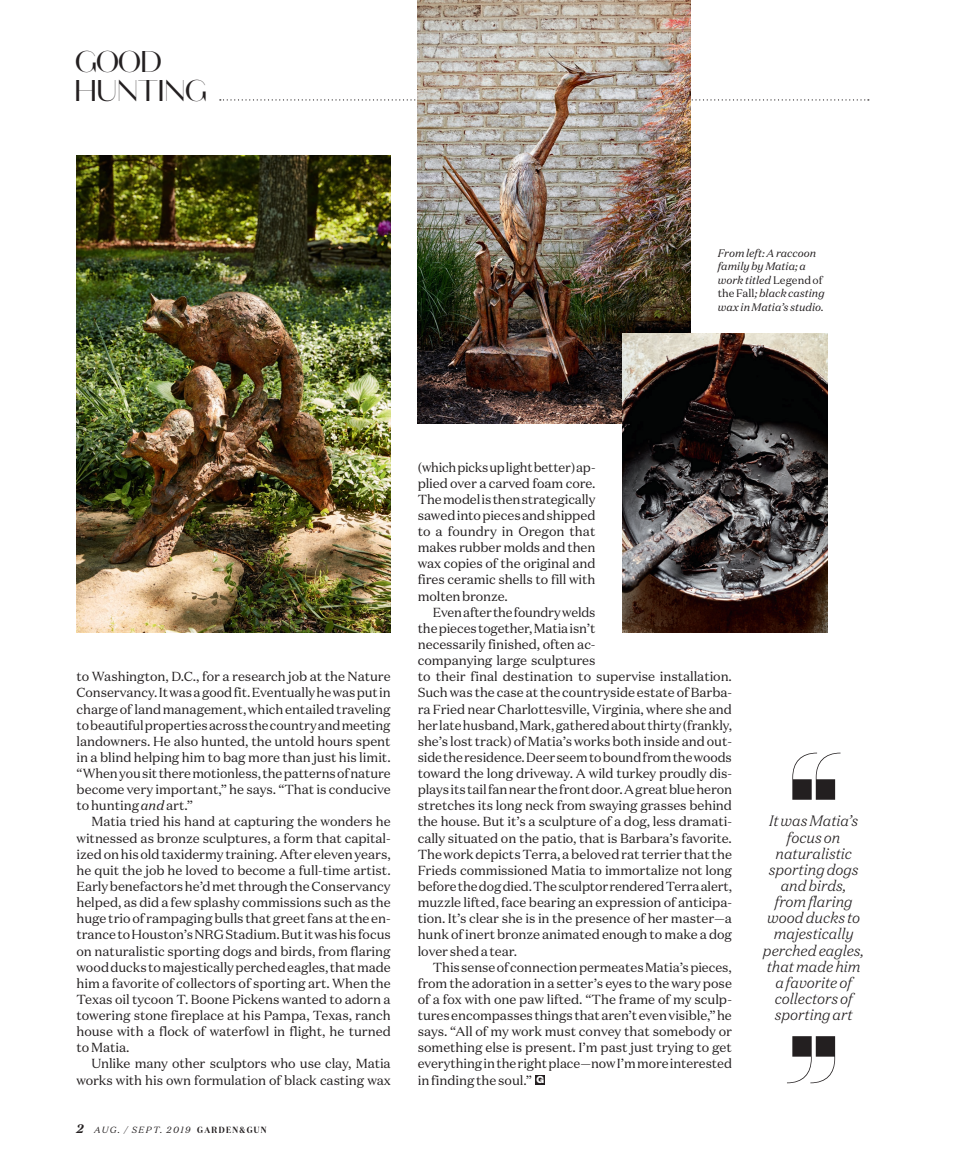
<style>
.page{position:relative;width:972px;height:1175px;background:#fff}
.page>*{position:absolute;margin:0;border:0;box-sizing:border-box;transform-origin:0 0}
.Slug_-_left_page{font:30px "Domaine Sans Display";letter-spacing:-.04em;color:#231f20}
.Pullquote{font:italic 300 15px/16.2px "Domaine Text";letter-spacing:-.005em;color:#231f20;text-align:center}
.Body_copy{font:13.2px/16.2px "Domaine Text";letter-spacing:-.005em;color:#231f20;text-align:justify}
.t1{font:700 11.1px "Founders Grotesk";color:#fff}
.Caption_-Left_justif{font:italic 10.8px/13.4px "Domaine Text";color:#231f20}
.t2{font:italic 9px "Domaine Text";letter-spacing:.15em;color:#231f20}
.s1{font-style:normal}
.s2{font-style:italic}
.s3{font-weight:700;font-size:12.3px}
.s4{font-family:"Domaine Display Narrow";font-weight:600;font-style:normal}
</style>
<div class="page">
<div style="left:535px;top:1074px;width:10px;height:10px;background:#231f20"></div>
<img style="left:76px;top:156px;width:315px;height:477px">
<svg style="left:787px;top:1036px;width:48px;height:47px"></svg>
<svg style="left:792px;top:752px;width:49px;height:47px"></svg>
<svg style="left:220px;top:99px;width:649px;height:1px"></svg>
<img style="left:418px;top:0;width:273px;height:423px">
<img style="left:622px;top:333px;width:205px;height:300px">
<p class="Slug_-_left_page" style="left:75px;top:43px;width:88px">GOOD</p>
<p class="Slug_-_left_page" style="left:74px;top:72px;width:135px">HUNTING</p>
<p class="Caption_-Left_justif" style="left:718px;top:246px;width:108px">From left: A raccoon family by Matia; a work titled <span class="s1">Legend of the Fall</span>; black casting wax in Matia’s studio.</p>
<p class="Body_copy" style="left:76px;top:668px;width:316px">to Washington, D.C., for a research job at the Nature Conservancy. It was a good fit. Eventually he was put in charge of land management, which entailed traveling to beautiful properties across the country and meeting landowners. He also hunted, the untold hours spent in a blind helping him to bag more than just his limit. “When you sit there motionless, the patterns of nature become very important,” he says. “That is conducive to hunting <span class="s2">and</span> art.”</p>
<p class="Body_copy" style="left:76px;top:813px;width:316px;text-indent:15px">Matia tried his hand at capturing the wonders he witnessed as bronze sculptures, a form that capital&shy;ized on his old taxidermy training. After eleven years, he quit the job he loved to become a full-time artist.<br>Early benefactors he’d met through the Conservancy helped, as did a few splashy commissions such as the huge trio of rampaging bulls that greet fans at the en&shy;trance to Houston’s NRG Stadium. But it was his focus on naturalistic sporting dogs and birds, from flaring wood ducks to majestically perched eagles, that made him a favorite of collectors of sporting art. When the Texas oil tycoon T. Boone Pickens wanted to adorn a towering stone fireplace at his Pampa, Texas, ranch house with a flock of waterfowl in flight, he turned to Matia.</p>
<p class="Body_copy" style="left:76px;top:1055px;width:316px;text-align:right">Unlike many other sculptors who use clay, Matia works with his own formulation of black casting wax</p>
<p class="t2" style="left:76px;top:1124px;width:192px"><span class="s3">2</span> AUG. / SEPT. 2019 <span class="s4">GARDEN&amp;GUN</span></p>
<p class="Body_copy" style="left:418px;top:458px;width:179px">(which picks up light better) ap&shy;plied over a carved foam core.<br>The model is then strategically sawed into pieces and shipped to a foundry in Oregon that makes rubber molds and then wax copies of the original and fires ceramic shells to fill with molten bronze.</p>
<p class="Body_copy" style="left:418px;top:604px;width:316px;text-align:left;text-indent:15px">Even after the foundry welds<br>the pieces together, Matia isn’t<br>necessarily finished, often ac-<br>companying large sculptures<br>to their final destination to supervise installation.<br>Such was the case at the countryside estate of Barba&shy;ra Fried near Charlottesville, Virginia, where she and her late husband, Mark, gathered about thirty (frankly, she’s lost track) of Matia’s works both inside and out&shy;side the residence. Deer seem to bound from the woods toward the long driveway. A wild turkey proudly dis&shy;plays its tail fan near the front door. A great blue heron stretches its long neck from swaying grasses behind the house. But it’s a sculpture of a dog, less dramati&shy;cally situated on the patio, that is Barbara’s favorite.<br>The work depicts Terra, a beloved rat terrier that the Frieds commissioned Matia to immortalize not long before the dog died. The sculptor rendered Terra alert, muzzle lifted, face bearing an expression of anticipa&shy;tion. It’s clear she is in the presence of her master—a hunk of inert bronze animated enough to make a dog lover shed a tear.</p>
<p class="Body_copy" style="left:418px;top:958px;width:316px;text-indent:15px">This sense of connection permeates Matia’s pieces, from the adoration in a setter’s eyes to the wary pose of a fox with one paw lifted. “The frame of my sculp&shy;tures encompasses things that aren’t even visible,” he says. “All of my work must convey that somebody or something else is present. I’m past just trying to get everything in the right place—now I’m more interested in finding the soul.”</p>
<p class="t1" style="left:537px;top:1072px;width:9px">G</p>
<p class="Pullquote" style="left:763px;top:813px;width:103px">It was Matia’s focus on naturalistic sporting dogs and birds,<br>from flaring wood ducks to majestically perched eagles, that made him a favorite of collectors of sporting art</p>
</div>
